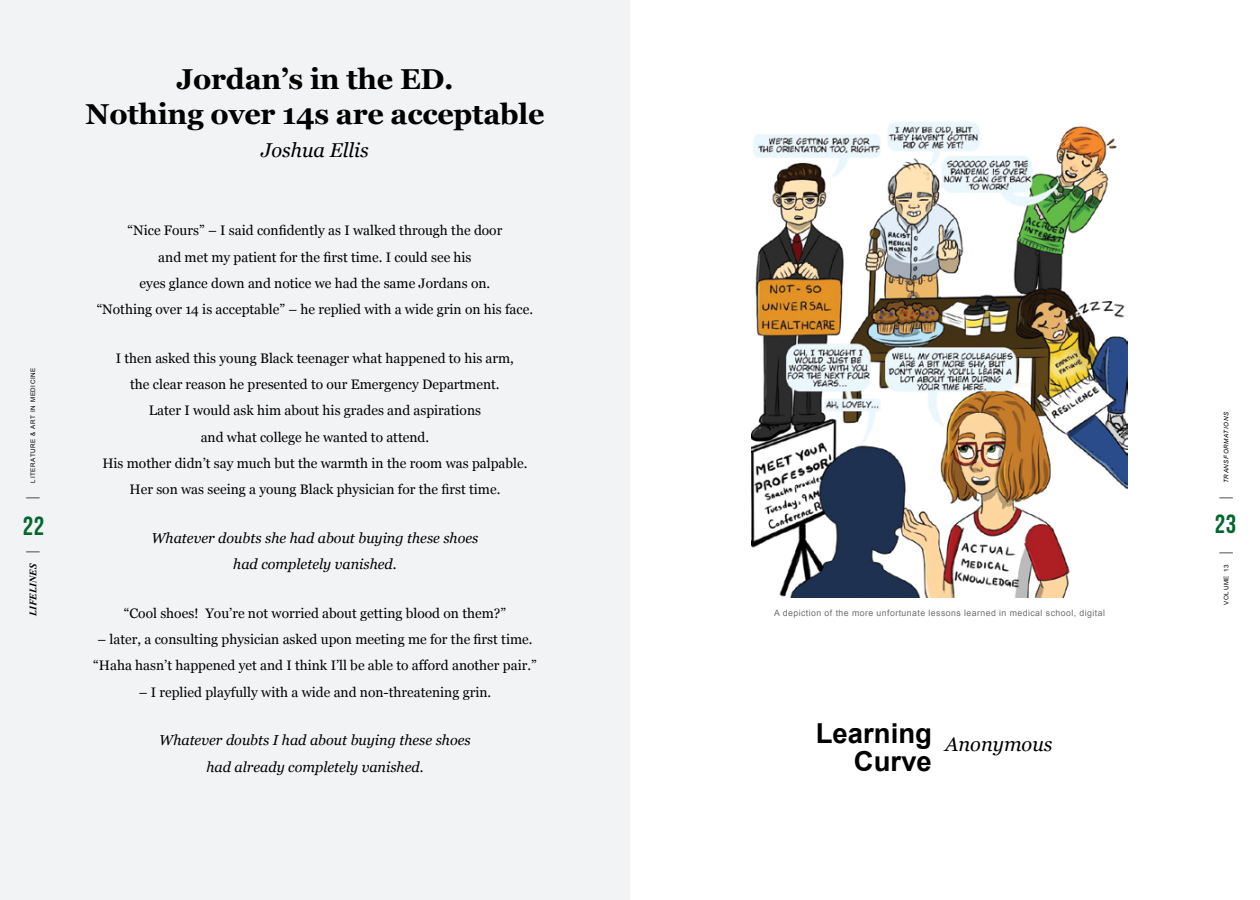
<style>
.page{position:relative;width:1260px;height:900px;background:#fff}
.page>*{position:absolute;margin:0;border:0;box-sizing:border-box;transform-origin:0 0}
.t1{font:700 28.75px/35px "Georgia";letter-spacing:-.01em;color:#000;text-align:center}
.t2{font:700 27.5px "Arial";color:#000}
.t3{font:700 26.25px "Bebas Neue";color:#00672d}
.t4{font:italic 20px "Georgia";color:#000}
.t5{font:italic 700 15px "Times New Roman";color:#000;scale:.67 1}
.t6{font:italic 14.38px/26.2px "Georgia";color:#000;text-align:center}
.t7{font:13.75px/26.2px "Georgia";color:#000;text-align:center}
.t8{font:italic 700 10px "Times New Roman";color:#000}
.t9{font:8.75px "Arial";letter-spacing:.05em;color:#6d6e71}
.t10{font:6.25px "Arial";letter-spacing:.1em;color:#000}
.t11{font:italic 6.25px "Arial";letter-spacing:.095em;color:#000}
</style>
<div class="page">
<div style="left:0;top:0;width:630px;height:900px;background:#f1f3f4"></div>
<img style="left:751px;top:122px;width:377px;height:475px">
<h1 class="t1" style="left:86px;top:60px;width:461px">Jordan’s in the ED.<br>Nothing over 14s are acceptable</h1>
<h3 class="t4" style="left:261px;top:136px;width:109px">Joshua Ellis</h3>
<p class="t10" style="left:29px;top:483px;width:117px;rotate:-90deg">LITERATURE &amp; ART IN MEDICINE</p>
<h3 class="t3" style="left:23px;top:511px;width:23px">22</h3>
<p class="t5" style="left:21px;top:499px;width:5px;rotate:-90deg">|</p>
<p class="t5" style="left:21px;top:553px;width:5px;rotate:-90deg">|</p>
<p class="t8" style="left:26px;top:616px;width:55px;rotate:-90deg">LIFELINES</p>
<p class="t7" style="left:97px;top:217px;width:438px">“Nice Fours” – I said confidently as I walked through the door<br>and met my patient for the first time. I could see his<br>eyes glance down and notice we had the same Jordans on.<br>“Nothing over 14 is acceptable” – he replied with a wide grin on his face.</p>
<p class="t7" style="left:102px;top:344px;width:427px">I then asked this young Black teenager what happened to his arm,<br>the clear reason he presented to our Emergency Department.<br>Later I would ask him about his grades and aspirations<br>and what college he wanted to attend.<br>His mother didn’t say much but the warmth in the room was palpable.<br>Her son was seeing a young Black physician for the first time.</p>
<p class="t6" style="left:152px;top:524px;width:328px">Whatever doubts she had about buying these shoes had completely vanished.</p>
<p class="t7" style="left:124px;top:599px;width:384px">“Cool shoes! You’re not worried about getting blood on them?”</p>
<p class="t7" style="left:93px;top:626px;width:445px">– later, a consulting physician asked upon meeting me for the first time. “Haha hasn’t happened yet and I think I’ll be able to afford another pair.”</p>
<p class="t7" style="left:139px;top:678px;width:354px">– I replied playfully with a wide and non-threatening grin.</p>
<p class="t6" style="left:159px;top:727px;width:313px">Whatever doubts I had about buying these shoes had already completely vanished.</p>
<p class="t9" style="left:774px;top:607px;width:332px">A depiction of the more unfortunate lessons learned in medical school, digital</p>
<h3 class="t4" style="left:816px;top:730px;width:238px"><sup>Learning</sup> Anonymous</h3>
<h2 class="t2" style="left:854px;top:743px;width:79px">Curve</h2>
<p class="t11" style="left:1222px;top:483px;width:73px;rotate:-90deg">TRANSFORMATIONS</p>
<h3 class="t3" style="left:1215px;top:510px;width:23px">23</h3>
<p class="t5" style="left:1214px;top:499px;width:5px;rotate:-90deg">|</p>
<p class="t5" style="left:1214px;top:554px;width:5px;rotate:-90deg">|</p>
<p class="t10" style="left:1222px;top:605px;width:42px;rotate:-90deg">VOLUME 13</p>
</div>
